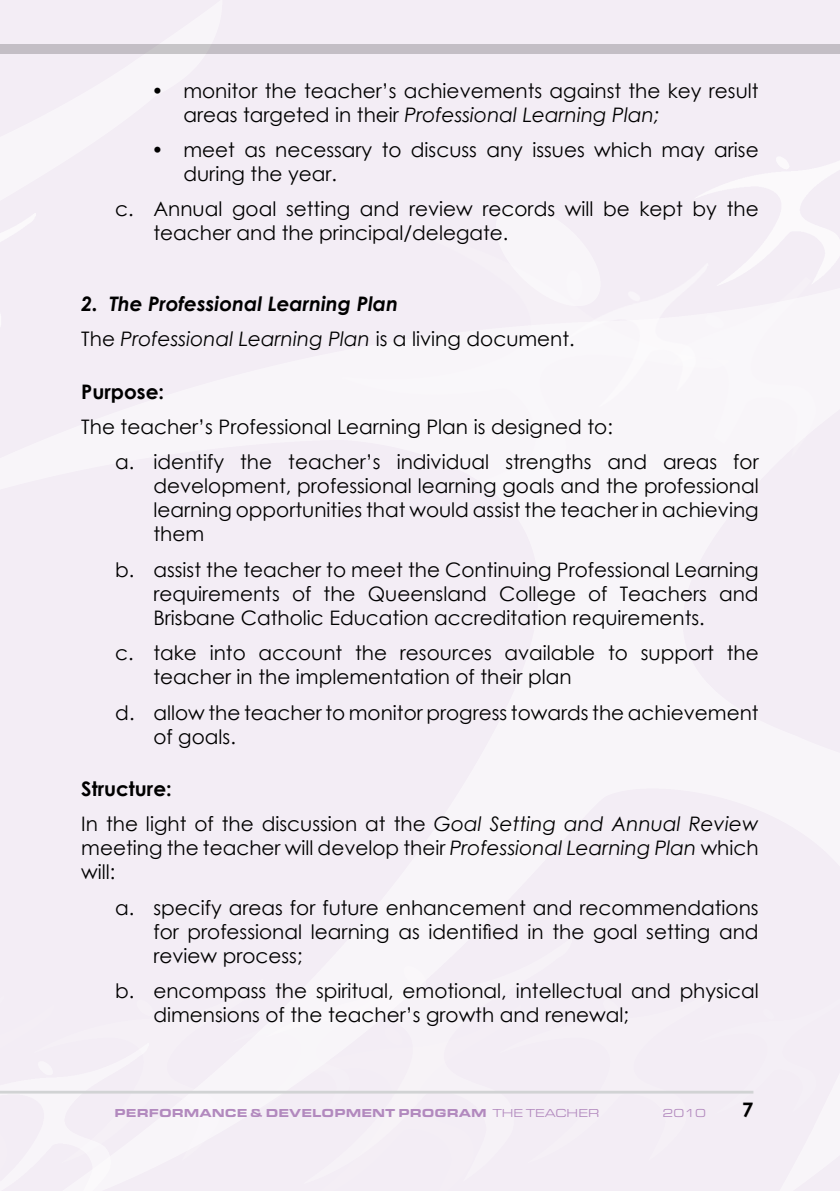
<style>
.page{position:relative;width:840px;height:1191px;background:#fff}
.page>*{position:absolute;margin:0;border:0;box-sizing:border-box;transform-origin:0 0}
.t1{font:20px/24px "Century Gothic";color:#000}
.t2{font:italic 700 20px/35.4px "Century Gothic";color:#000}
.t3{font:700 20px "Century Gothic";color:#000}
.t4{font:900 expanded 12px "Eurostile T";color:#b289be}
.t5{font:expanded 12px "Eurostile T";color:#b289be}
.s1{font-style:italic}
.s2{font-weight:400;font-style:normal}
.s3{font-weight:400}
.s4{font-weight:700}
</style>
<div class="page">
<div style="left:0;top:0;width:839px;height:1191px;background:#f3edf5"></div>
<img style="left:567px;top:318px;width:162px;height:88px">
<img style="left:696px;top:157px;width:143px;height:128px">
<img style="left:32px;top:1093px;width:198px;height:69px">
<img style="left:264px;top:996px;width:307px;height:98px">
<hr style="left:0;top:1090px;width:753px;height:3px;background:#d1d3d4">
<div style="left:0;top:44px;width:839px;height:10px;background:#c3bec5"></div>
<p class="t1" style="left:183px;top:78px;width:576px;text-indent:-32px">• monitor the teacher’s achievements against the key result areas targeted in their <span class="s1">Professional Learning Plan;</span></p>
<p class="t1" style="left:183px;top:137px;width:576px;text-indent:-32px">• meet as necessary to discuss any issues which may arise during the year.</p>
<p class="t1" style="left:153px;top:197px;width:606px;text-indent:-38px">c. Annual goal setting and review records will be kept by the teacher and the principal/delegate.</p>
<p class="t2" style="left:81px;top:285px;width:494px">2. The Professional Learning Plan<br><span class="s2">The</span> <span class="s3">Professional Learning Plan</span> <span class="s2">is a living document.</span></p>
<p class="t3" style="left:81px;top:376px;width:84px">Purpose:</p>
<p class="t1" style="left:115px;top:409px;width:644px;line-height:35.4px;text-indent:-34px">The teacher’s Professional Learning Plan is designed to:<br>a. identify the teacher’s individual strengths and areas for</p>
<p class="t1" style="left:153px;top:474px;width:606px;text-align:justify">development, professional learning goals and the professional learning opportunities that would assist the teacher in achieving them</p>
<p class="t1" style="left:153px;top:557px;width:606px;text-align:justify;text-indent:-38px">b. assist the teacher to meet the Continuing Professional Learning requirements of the Queensland College of Teachers and Brisbane Catholic Education accreditation requirements.</p>
<p class="t1" style="left:153px;top:640px;width:606px;text-indent:-38px">c. take into account the resources available to support the teacher in the implementation of their plan</p>
<p class="t1" style="left:153px;top:700px;width:606px;text-indent:-38px">d. allow the teacher to monitor progress towards the achievement of goals.</p>
<p class="t1" style="left:81px;top:770px;width:678px;line-height:35.4px"><span class="s4">Structure:<br></span>In the light of the discussion at the <span class="s1">Goal Setting and Annual Review</span></p>
<p class="t1" style="left:81px;top:835px;width:678px">meeting the teacher will develop their <span class="s1">Professional Learning Plan</span> which will:</p>
<p class="t1" style="left:153px;top:895px;width:606px;text-align:justify;text-indent:-38px">a. specify areas for future enhancement and recommendations for professional learning as identified in the goal setting and review process;</p>
<p class="t1" style="left:153px;top:978px;width:606px;text-indent:-38px">b. encompass the spiritual, emotional, intellectual and physical dimensions of the teacher’s growth and renewal;</p>
<p class="t4" style="left:114px;top:1105px;width:486px">PERFORMANCE &amp; DEVELOPMENT PROGRAM <span class="s3">The TEACHER</span></p>
<p class="t5" style="left:662px;top:1106px;width:45px">2010</p>
<p class="t3" style="left:741px;top:1094px;width:13px">7</p>
</div>
